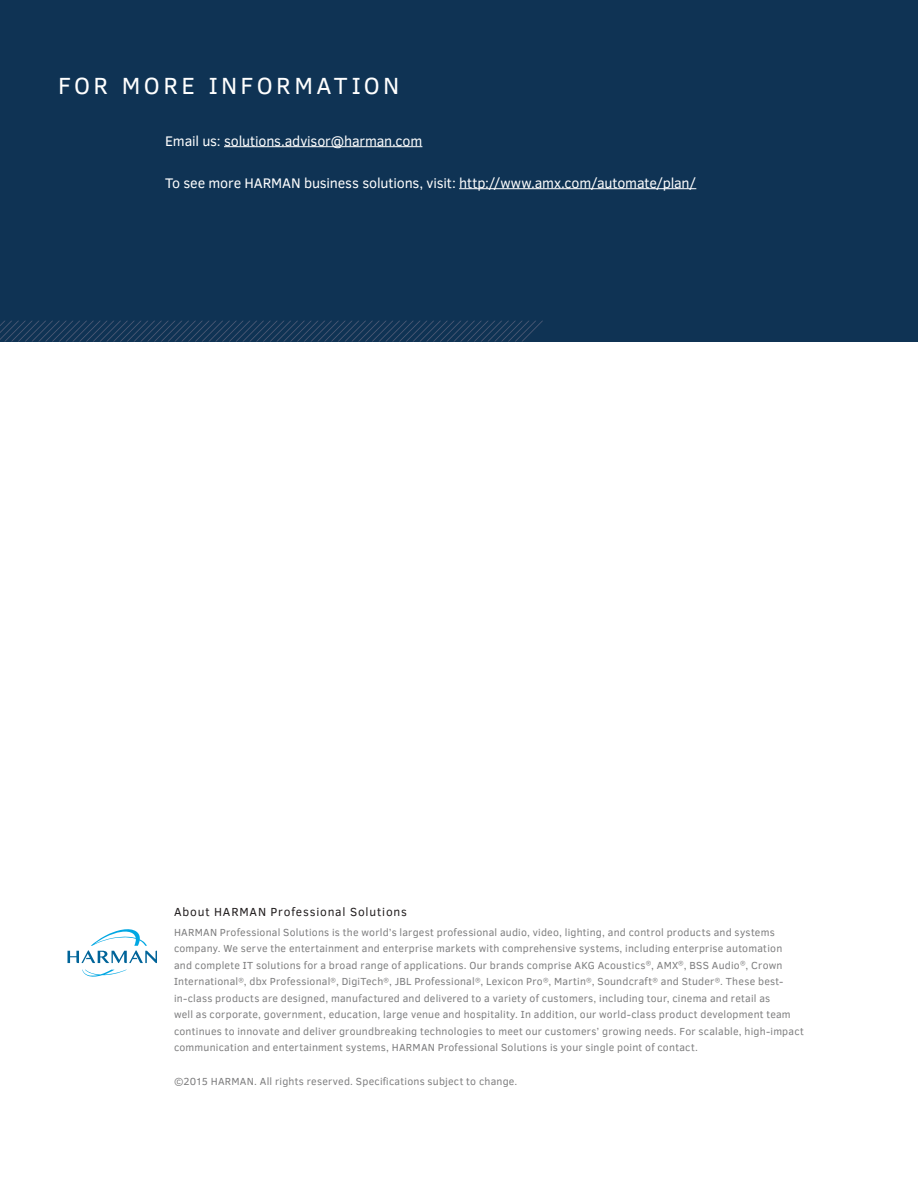
<style>
.page{position:relative;width:918px;height:1188px;background:#fff}
.page>*{position:absolute;margin:0;border:0;box-sizing:border-box;transform-origin:0 0}
.t1{font:24px "Clear Sans";letter-spacing:.145em;color:#fff}
.BODY{font:14.25px "Clear Sans";letter-spacing:-.01em;color:#fff}
.INSET_BODY{font:12px "Clear Sans";letter-spacing:.07em;color:#231f20}
.SIDEBAR_COPY{font:10.5px/16.5px "Clear Sans";letter-spacing:.02em;color:#7e7e7f}
</style>
<div class="page">
<div style="left:0;top:0;width:918px;height:341px;background:#0f3354"></div>
<svg style="left:0;top:321px;width:543px;height:20px"></svg>
<svg style="left:82px;top:970px;width:44px;height:7px"></svg>
<svg style="left:67px;top:929px;width:90px;height:34px"></svg>
<hr style="left:224px;top:146px;width:198px;height:1px;background:#fff">
<hr style="left:459px;top:188px;width:237px;height:1px;background:#fff">
<p class="t1" style="left:58px;top:70px;width:343px">FOR MORE INFORMATION</p>
<p class="BODY" style="left:165px;top:131px;width:259px">Email us: solutions.advisor@harman.com</p>
<p class="BODY" style="left:165px;top:173px;width:533px">To see more HARMAN business solutions, visit: http://www.amx.com/automate/plan/</p>
<p class="INSET_BODY" style="left:174px;top:904px;width:234px">About HARMAN Professional Solutions</p>
<p class="SIDEBAR_COPY" style="left:174px;top:924px;width:631px">HARMAN Professional Solutions is the world’s largest professional audio, video, lighting, and control products and systems company. We serve the entertainment and enterprise markets with comprehensive systems, including enterprise automation<br>and complete IT solutions for a broad range of applications. Our brands comprise AKG Acoustics<sup>®</sup>, AMX<sup>®</sup>, BSS Audio<sup>®</sup>, Crown International<sup>®</sup>, dbx Professional<sup>®</sup>, DigiTech<sup>®</sup>, JBL Professional<sup>®</sup>, Lexicon Pro<sup>®</sup>, Martin<sup>®</sup>, Soundcraft<sup>®</sup> and Studer<sup>®</sup>. These best&shy;in-class products are designed, manufactured and delivered to a variety of customers, including tour, cinema and retail as<br>well as corporate, government, education, large venue and hospitality. In addition, our world-class product development team continues to innovate and deliver groundbreaking technologies to meet our customers’ growing needs. For scalable, high-impact communication and entertainment systems, HARMAN Professional Solutions is your single point of contact.</p>
<p class="SIDEBAR_COPY" style="left:174px;top:1073px;width:345px">©2015 HARMAN. All rights reserved. Specifications subject to change.</p>
</div>
